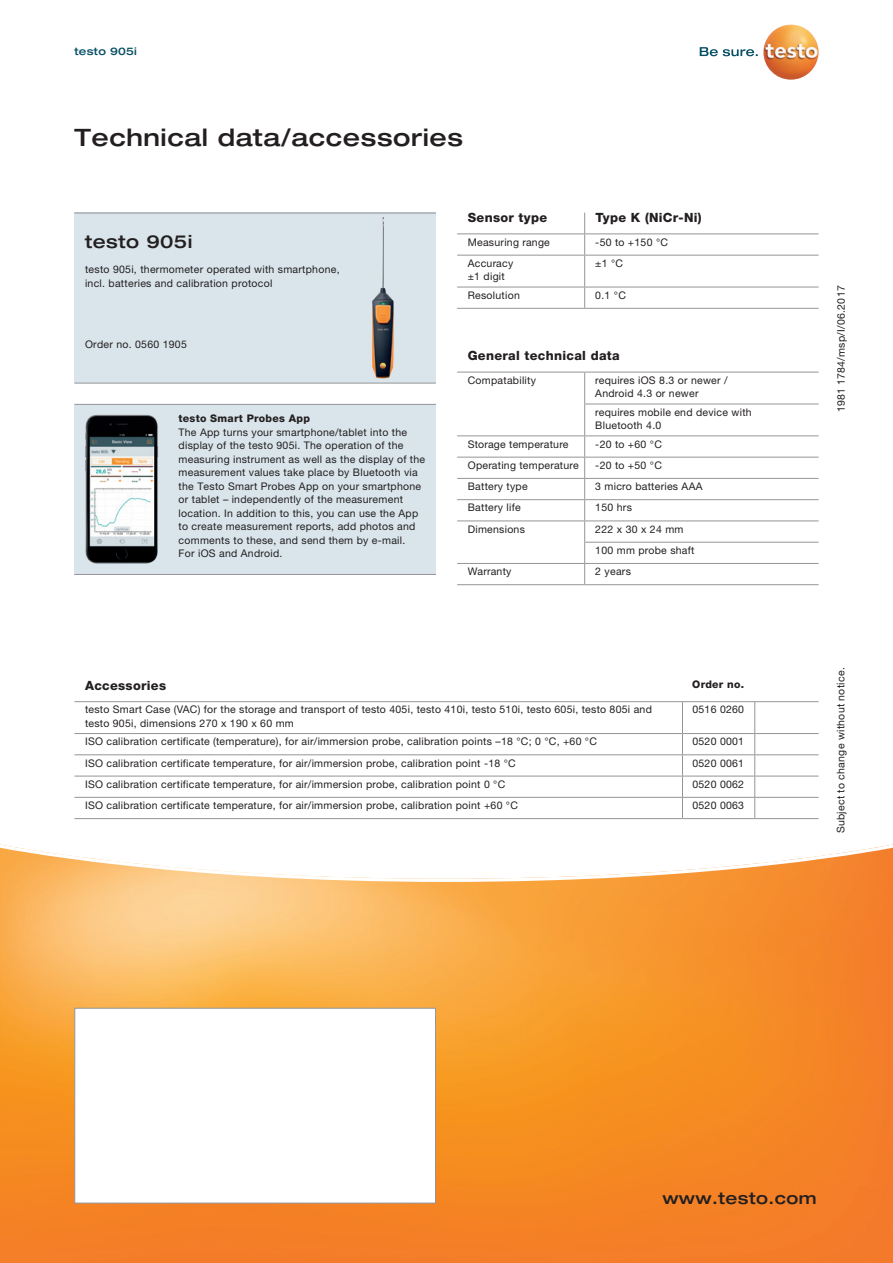
<style>
.page{position:relative;width:893px;height:1263px;background:#fff}
.page>*{position:absolute;margin:0;border:0;box-sizing:border-box;transform-origin:0 0}
.t1{font:500 expanded 24px "Helvetica Neue LTW1 G";letter-spacing:.025em;color:#231f20}
.t2{font:500 expanded 18px "Helvetica Neue LTW1 G";letter-spacing:.025em;color:#231f20}
.t3{font:500 expanded 16.5px "Helvetica Neue LTW1 G";letter-spacing:.025em;color:#231f20}
.t4{font:800 12.75px "Helvetica Neue LTW1 G";letter-spacing:.025em;color:#231f20}
.t5{font:10.5px/13.5px "Helvetica Neue LTW1 G";letter-spacing:.025em;color:#231f20}
.t6{font:800 10.5px "Helvetica Neue LTW1 G";letter-spacing:.025em;color:#231f20}
.t7{font:500 expanded 10.5px "Helvetica Neue LTW1 G";letter-spacing:.025em;color:#074f64}
</style>
<div class="page">
<svg style="left:0;top:844px;width:893px;height:419px"></svg>
<div style="left:74px;top:404px;width:362px;height:170px;background:#d9e5eb"></div>
<div style="left:74px;top:213px;width:362px;height:170px;background:#d9e5eb"></div>
<hr style="left:74px;top:213px;width:362px;height:1px;background:#939598">
<hr style="left:74px;top:383px;width:362px;height:1px;background:#939598">
<img style="left:371px;top:217px;width:23px;height:161px">
<hr style="left:74px;top:404px;width:362px;height:1px;background:#939598">
<hr style="left:74px;top:574px;width:362px;height:1px;background:#939598">
<img style="left:85px;top:414px;width:73px;height:149px">
<svg style="left:700px;top:47px;width:58px;height:9px"></svg>
<img style="left:763px;top:24px;width:56px;height:56px;border-radius:28px">
<div style="left:74px;top:1008px;width:362px;height:195px;background:#fff;border:1px solid #939598"></div>
<svg style="left:584px;top:213px;width:1px;height:42px"></svg>
<hr style="left:584px;top:255px;width:1px;height:32px;background:#939598">
<svg style="left:584px;top:288px;width:1px;height:20px"></svg>
<hr style="left:457px;top:372px;width:128px;height:1px;background:#939598">
<hr style="left:585px;top:372px;width:234px;height:1px;background:#939598">
<hr style="left:584px;top:372px;width:1px;height:32px;background:#939598">
<hr style="left:584px;top:404px;width:235px;height:1px;background:#939598">
<hr style="left:584px;top:404px;width:1px;height:31px;background:#939598">
<hr style="left:457px;top:435px;width:128px;height:1px;background:#939598">
<hr style="left:585px;top:435px;width:234px;height:1px;background:#939598">
<hr style="left:457px;top:457px;width:128px;height:1px;background:#939598">
<hr style="left:585px;top:457px;width:234px;height:1px;background:#939598">
<hr style="left:457px;top:478px;width:128px;height:1px;background:#939598">
<hr style="left:585px;top:478px;width:234px;height:1px;background:#939598">
<hr style="left:457px;top:499px;width:128px;height:1px;background:#939598">
<hr style="left:585px;top:499px;width:234px;height:1px;background:#939598">
<hr style="left:457px;top:520px;width:128px;height:1px;background:#939598">
<hr style="left:585px;top:520px;width:234px;height:1px;background:#939598">
<hr style="left:584px;top:542px;width:235px;height:1px;background:#939598">
<hr style="left:457px;top:563px;width:128px;height:1px;background:#939598">
<hr style="left:585px;top:563px;width:234px;height:1px;background:#939598">
<svg style="left:584px;top:436px;width:1px;height:148px"></svg>
<hr style="left:457px;top:584px;width:128px;height:1px;background:#939598">
<hr style="left:585px;top:584px;width:234px;height:1px;background:#939598">
<hr style="left:457px;top:233px;width:128px;height:1px;background:#939598">
<hr style="left:585px;top:233px;width:234px;height:1px;background:#939598">
<hr style="left:457px;top:255px;width:128px;height:1px;background:#939598">
<hr style="left:585px;top:255px;width:234px;height:1px;background:#939598">
<hr style="left:457px;top:287px;width:128px;height:1px;background:#939598">
<hr style="left:585px;top:287px;width:234px;height:1px;background:#939598">
<hr style="left:457px;top:308px;width:128px;height:1px;background:#939598">
<hr style="left:585px;top:308px;width:234px;height:1px;background:#939598">
<hr style="left:74px;top:701px;width:608px;height:1px;background:#939598">
<hr style="left:682px;top:701px;width:73px;height:1px;background:#939598">
<hr style="left:682px;top:702px;width:1px;height:31px;background:#939598">
<hr style="left:755px;top:701px;width:64px;height:1px;background:#939598">
<hr style="left:754px;top:702px;width:1px;height:31px;background:#939598">
<hr style="left:74px;top:733px;width:608px;height:1px;background:#939598">
<hr style="left:682px;top:733px;width:73px;height:1px;background:#939598">
<hr style="left:755px;top:733px;width:64px;height:1px;background:#939598">
<hr style="left:74px;top:754px;width:608px;height:1px;background:#939598">
<hr style="left:682px;top:754px;width:73px;height:1px;background:#939598">
<hr style="left:755px;top:754px;width:64px;height:1px;background:#939598">
<hr style="left:74px;top:776px;width:608px;height:1px;background:#939598">
<hr style="left:682px;top:776px;width:73px;height:1px;background:#939598">
<hr style="left:755px;top:776px;width:64px;height:1px;background:#939598">
<hr style="left:74px;top:797px;width:608px;height:1px;background:#939598">
<hr style="left:682px;top:797px;width:73px;height:1px;background:#939598">
<svg style="left:682px;top:734px;width:1px;height:84px"></svg>
<hr style="left:755px;top:797px;width:64px;height:1px;background:#939598">
<svg style="left:754px;top:734px;width:1px;height:84px"></svg>
<hr style="left:74px;top:818px;width:608px;height:1px;background:#939598">
<hr style="left:682px;top:818px;width:73px;height:1px;background:#939598">
<hr style="left:755px;top:818px;width:64px;height:1px;background:#939598">
<p class="t7" style="left:74px;top:44px;width:64px">testo 905i</p>
<h1 class="t1" style="left:74px;top:122px;width:390px">Technical data/accessories</h1>
<h2 class="t2" style="left:85px;top:230px;width:109px">testo 905i</h2>
<p class="t5" style="left:85px;top:263px;width:256px">testo 905i, thermometer operated with smartphone, incl. batteries and calibration protocol</p>
<p class="t5" style="left:85px;top:337px;width:103px">Order no. 0560 1905</p>
<p class="t6" style="left:179px;top:412px;width:133px">testo Smart Probes App</p>
<p class="t5" style="left:179px;top:425px;width:248px">The App turns your smartphone/tablet into the display of the testo 905i. The operation of the measuring instrument as well as the display of the measurement values take place by Bluetooth via the Testo Smart Probes App on your smartphone or tablet – independently of the measurement location. In addition to this, you can use the App to create measurement reports, add photos and comments to these, and send them by e-mail.<br>For iOS and Android.</p>
<p class="t4" style="left:468px;top:210px;width:81px">Sensor type</p>
<p class="t4" style="left:595px;top:210px;width:108px">Type K (NiCr-Ni)</p>
<p class="t5" style="left:468px;top:235px;width:84px">Measuring range</p>
<p class="t5" style="left:595px;top:235px;width:74px">-50 to +150 °C</p>
<p class="t5" style="left:468px;top:256px;width:47px">Accuracy ±1 digit</p>
<p class="t5" style="left:595px;top:256px;width:29px">±1 °C</p>
<p class="t5" style="left:468px;top:288px;width:54px">Resolution</p>
<p class="t5" style="left:595px;top:288px;width:32px">0.1 °C</p>
<p class="t4" style="left:468px;top:348px;width:154px">General technical data</p>
<p class="t5" style="left:468px;top:373px;width:70px">Compatability</p>
<p class="t5" style="left:595px;top:373px;width:134px">requires iOS 8.3 or newer /<br>Android 4.3 or newer</p>
<p class="t5" style="left:595px;top:405px;width:158px">requires mobile end device with<br>Bluetooth 4.0</p>
<p class="t5" style="left:468px;top:437px;width:102px">Storage temperature</p>
<p class="t5" style="left:595px;top:437px;width:68px">-20 to +60 °C</p>
<p class="t5" style="left:468px;top:458px;width:113px">Operating temperature</p>
<p class="t5" style="left:595px;top:458px;width:68px">-20 to +50 °C</p>
<p class="t5" style="left:468px;top:480px;width:61px">Battery type</p>
<p class="t5" style="left:595px;top:480px;width:109px">3 micro batteries AAA</p>
<p class="t5" style="left:468px;top:501px;width:54px">Battery life</p>
<p class="t5" style="left:595px;top:501px;width:38px">150 hrs</p>
<p class="t5" style="left:468px;top:522px;width:59px">Dimensions</p>
<p class="t5" style="left:595px;top:518px;width:101px;line-height:21.3px">222 x 30 x 24 mm<br>100 mm probe shaft</p>
<p class="t5" style="left:468px;top:565px;width:45px">Warranty</p>
<p class="t5" style="left:595px;top:565px;width:37px">2 years</p>
<p class="t4" style="left:85px;top:677px;width:83px">Accessories</p>
<p class="t6" style="left:692px;top:678px;width:53px">Order no.</p>
<p class="t5" style="left:85px;top:703px;width:568px">testo Smart Case (VAC) for the storage and transport of testo 405i, testo 410i, testo 510i, testo 605i, testo 805i and testo 905i, dimensions 270 x 190 x 60 mm</p>
<p class="t5" style="left:692px;top:703px;width:53px">0516 0260</p>
<p class="t5" style="left:85px;top:735px;width:513px">ISO calibration certificate (temperature), for air/immersion probe, calibration points –18 °C; 0 °C, +60 °C</p>
<p class="t5" style="left:692px;top:735px;width:53px">0520 0001</p>
<p class="t5" style="left:85px;top:756px;width:432px">ISO calibration certificate temperature, for air/immersion probe, calibration point -18 °C</p>
<p class="t5" style="left:692px;top:756px;width:53px">0520 0061</p>
<p class="t5" style="left:85px;top:777px;width:422px">ISO calibration certificate temperature, for air/immersion probe, calibration point 0 °C</p>
<p class="t5" style="left:692px;top:777px;width:53px">0520 0062</p>
<p class="t5" style="left:85px;top:798px;width:434px">ISO calibration certificate temperature, for air/immersion probe, calibration point +60 °C</p>
<p class="t5" style="left:692px;top:798px;width:53px">0520 0063</p>
<p class="t5" style="left:834px;top:412px;width:128px;rotate:-90deg">1981 1784/msp/I/06.2017</p>
<p class="t5" style="left:834px;top:833px;width:168px;rotate:-90deg">Subject to change without notice.</p>
<h3 class="t3" style="left:662px;top:1187px;width:156px">www.testo.com</h3>
</div>
